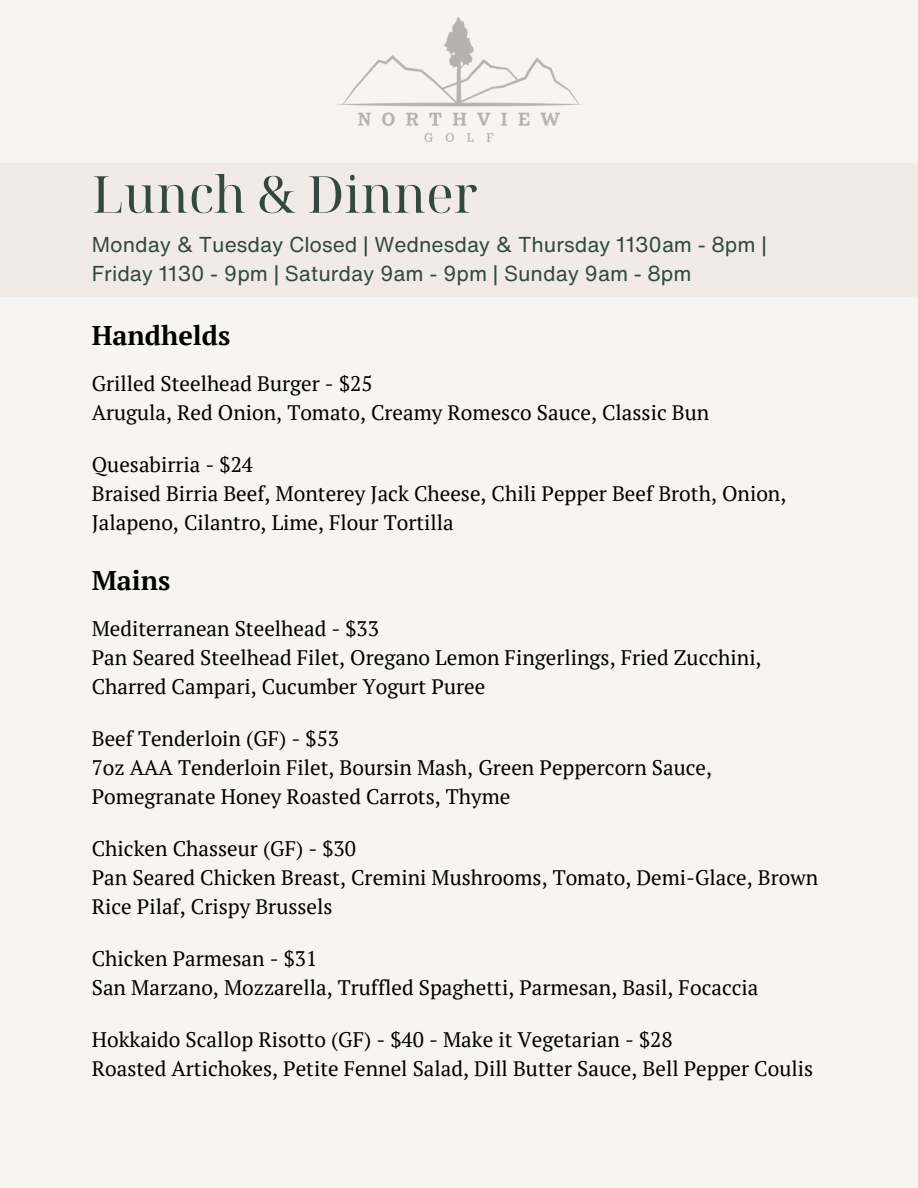
<style>
.page{position:relative;width:918px;height:1188px;background:#f7f5f1}
.page>*{position:absolute;margin:0;border:0;box-sizing:border-box;transform-origin:0 0}
.t1{font:51px "Noto Serif Display";color:#34493e}
.t2{font:700 27px "PT Serif";color:#000}
.t3{font:21px/29px "PT Serif";color:#000}
.t4{font:21px "Helvetica Now Text";color:#34493e}
</style>
<div class="page">
<div style="left:0;top:164px;width:918px;height:133px;background:#f0ebe5"></div>
<img style="left:336px;top:18px;width:246px;height:123px">
<p class="t1" style="left:92px;top:158px;width:387px">Lunch &amp; Dinner</p>
<p class="t4" style="left:92px;top:229px;width:677px">Monday &amp; Tuesday Closed | Wednesday &amp; Thursday 1130am - 8pm |</p>
<p class="t4" style="left:92px;top:258px;width:601px">Friday 1130 - 9pm | Saturday 9am - 9pm | Sunday 9am - 8pm</p>
<p class="t2" style="left:92px;top:317px;width:140px">Handhelds</p>
<p class="t3" style="left:92px;top:368px;width:282px">Grilled Steelhead Burger - $25</p>
<p class="t3" style="left:92px;top:397px;width:619px">Arugula, Red Onion, Tomato, Creamy Romesco Sauce, Classic Bun</p>
<p class="t3" style="left:92px;top:449px;width:163px">Quesabirria - $24</p>
<p class="t3" style="left:92px;top:478px;width:696px">Braised Birria Beef, Monterey Jack Cheese, Chili Pepper Beef Broth, Onion,<br>Jalapeno, Cilantro, Lime, Flour Tortilla</p>
<p class="t2" style="left:92px;top:562px;width:80px">Mains</p>
<p class="t3" style="left:92px;top:614px;width:289px">Mediterranean Steelhead - $33</p>
<p class="t3" style="left:92px;top:643px;width:671px">Pan Seared Steelhead Filet, Oregano Lemon Fingerlings, Fried Zucchini,<br>Charred Campari, Cucumber Yogurt Puree</p>
<p class="t3" style="left:92px;top:724px;width:249px">Beef Tenderloin (GF) - $53</p>
<h1 class="t3" style="left:92px;top:753px;width:622px">7oz AAA Tenderloin Filet, Boursin Mash, Green Peppercorn Sauce,<br>Pomegranate Honey Roasted Carrots, Thyme</h1>
<p class="t3" style="left:92px;top:834px;width:266px">Chicken Chasseur (GF) - $30</p>
<p class="t3" style="left:92px;top:863px;width:728px">Pan Seared Chicken Breast, Cremini Mushrooms, Tomato, Demi-Glace, Brown<br>Rice Pilaf, Crispy Brussels</p>
<p class="t3" style="left:92px;top:944px;width:227px">Chicken Parmesan - $31</p>
<p class="t3" style="left:92px;top:973px;width:668px">San Marzano, Mozzarella, Truffled Spaghetti, Parmesan, Basil, Focaccia</p>
<h1 class="t3" style="left:92px;top:1025px;width:582px">Hokkaido Scallop Risotto (GF) - $40 - Make it Vegetarian - $28</h1>
<p class="t3" style="left:92px;top:1054px;width:723px">Roasted Artichokes, Petite Fennel Salad, Dill Butter Sauce, Bell Pepper Coulis</p>
</div>
